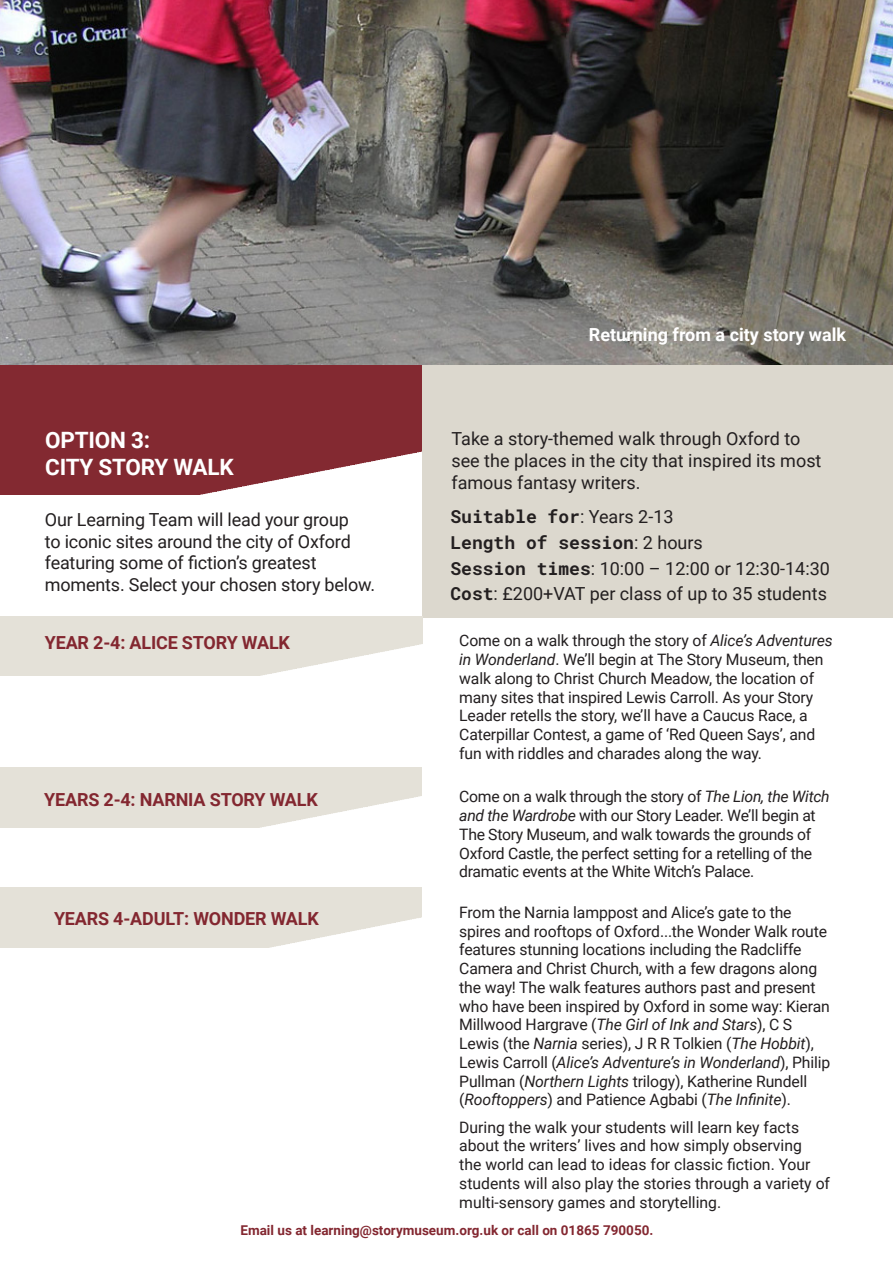
<style>
.page{position:relative;width:893px;height:1263px;background:#fff}
.page>*{position:absolute;margin:0;border:0;box-sizing:border-box;transform-origin:0 0}
.t1{font:700 22.5px/27px "Roboto";letter-spacing:-.01em;color:#fff}
.t2{font:18px/21.6px "Roboto";letter-spacing:-.01em;color:#231f20}
.t3{font:700 18px "Roboto";letter-spacing:-.01em;color:#832730}
.t4{font:700 18px "Roboto Mono";color:#231f20}
.t5{font:700 18px "Roboto";color:#fff}
.t6{font:15.75px/18.8px "Roboto";letter-spacing:-.01em;color:#231f20}
.t7{font:700 13.5px "Roboto";color:#832730}
.s1{font-family:"Roboto";font-weight:400}
.s2{font-family:"Roboto Mono";font-weight:700}
.s3{font-style:italic}
</style>
<div class="page">
<img style="left:0;top:364px;width:423px;height:130px">
<div style="left:423px;top:364px;width:470px;height:253px;background:#dcd8ce"></div>
<img style="left:0;top:0;width:893px;height:364px">
<p class="t5" style="left:589px;top:322px;width:259px">Returning from a city story walk</p>
<p class="t1" style="left:45px;top:425px;width:190px">OPTION 3:<br>CITY STORY WALK</p>
<p class="t2" style="left:45px;top:508px;width:332px">Our Learning Team will lead your group<br>to iconic sites around the city of Oxford featuring some of fiction’s greatest moments. Select your chosen story below.</p>
<p class="t4" style="left:450px;top:504px;width:225px">Suitable for<span class="s1">: Years 2-13</span></p>
<p class="t2" style="left:451px;top:427px;width:371px">Take a story-themed walk through Oxford to see the places in the city that inspired its most famous fantasy writers.</p>
<p class="t4" style="left:450px;top:530px;width:254px">Length of session<span class="s1">: 2 hours</span></p>
<p class="t2" style="left:450px;top:557px;width:381px"><span class="s2">Session times</span>: 10:00 – 12:00 or 12:30-14:30</p>
<p class="t2" style="left:450px;top:583px;width:378px"><span class="s2">Cost</span>: £200+VAT per class of up to 35 students</p>
<p class="t3" style="left:45px;top:630px;width:247px">YEAR 2-4: ALICE STORY WALK</p>
<p class="t6" style="left:459px;top:631px;width:375px">Come on a walk through the story of <span class="s3">Alice’s Adventures in Wonderland</span>. We’ll begin at The Story Museum, then walk along to Christ Church Meadow, the location of many sites that inspired Lewis Carroll. As your Story Leader retells the story, we’ll have a Caucus Race, a Caterpillar Contest, a game of ‘Red Queen Says’, and fun with riddles and charades along the way.</p>
<p class="t6" style="left:459px;top:787px;width:372px">Come on a walk through the story of <span class="s3">The Lion, the Witch and the Wardrobe</span> with our Story Leader. We’ll begin at The Story Museum, and walk towards the grounds of Oxford Castle, the perfect setting for a retelling of the dramatic events at the White Witch’s Palace.</p>
<p class="t6" style="left:459px;top:902px;width:373px">From the Narnia lamppost and Alice’s gate to the spires and rooftops of Oxford...the Wonder Walk route features stunning locations including the Radcliffe Camera and Christ Church, with a few dragons along the way! The walk features authors past and present who have been inspired by Oxford in some way: Kieran Millwood Hargrave (<span class="s3">The Girl of Ink and Stars</span>), C S Lewis (the <span class="s3">Narnia</span> series), J R R Tolkien (<span class="s3">The Hobbit</span>), Lewis Carroll (<span class="s3">Alice’s Adventure’s in Wonderland</span>), Philip Pullman (<span class="s3">Northern Lights</span> trilogy), Katherine Rundell (<span class="s3">Rooftoppers</span>) and Patience Agbabi (<span class="s3">The Infinite</span>).</p>
<p class="t6" style="left:459px;top:1117px;width:372px">During the walk your students will learn key facts about the writers’ lives and how simply observing<br>the world can lead to ideas for classic fiction. Your students will also play the stories through a variety of multi-sensory games and storytelling.</p>
<p class="t3" style="left:44px;top:787px;width:275px">YEARS 2-4: NARNIA STORY WALK</p>
<p class="t3" style="left:54px;top:906px;width:266px">YEARS 4-ADULT: WONDER WALK</p>
<p class="t7" style="left:240px;top:1220px;width:414px">Email us at learning@storymuseum.org.uk or call on 01865 790050.</p>
</div>
